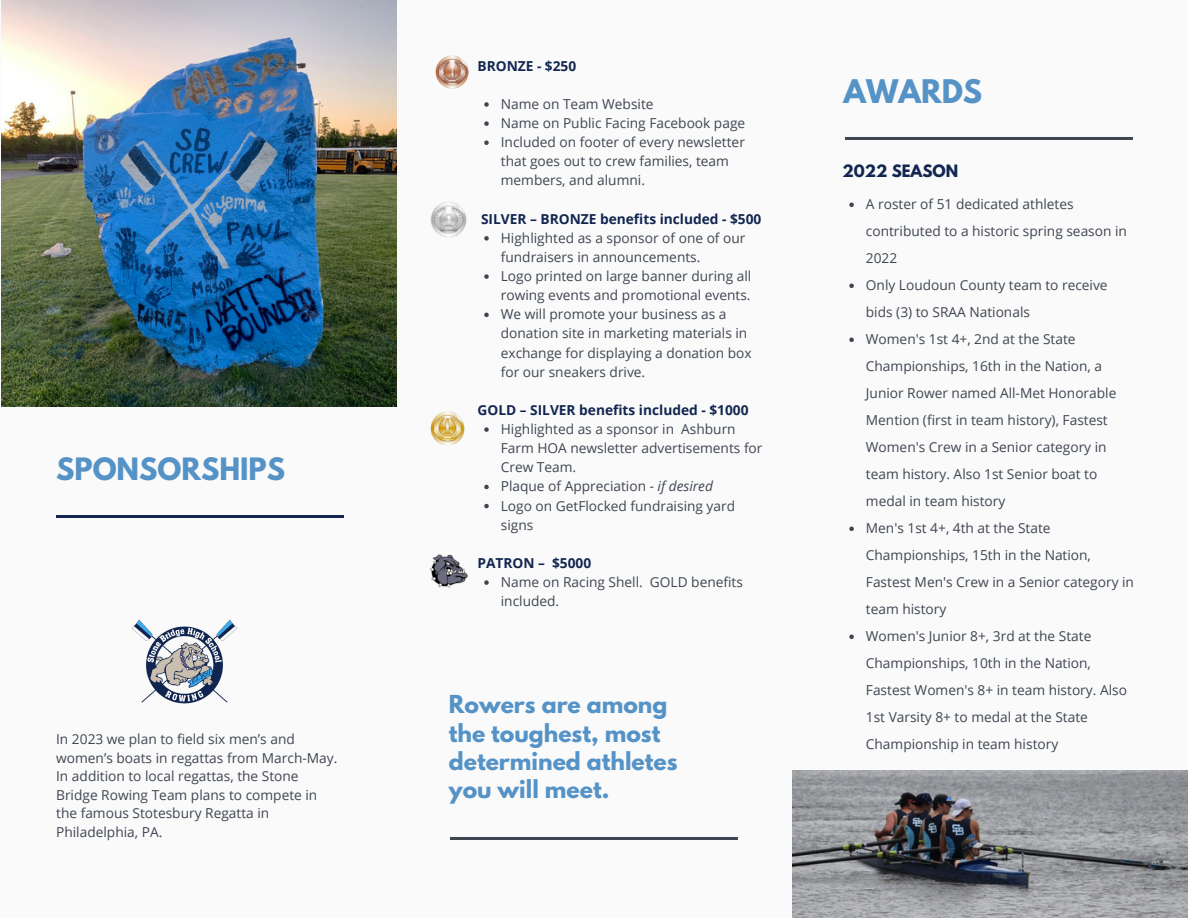
<style>
.page{position:relative;width:1188px;height:918px;background:#fafafa}
.page>*{position:absolute;margin:0;border:0;box-sizing:border-box;transform-origin:0 0}
.t1{font:700 28.8px "League Spartan";color:#5593c7}
.t2{font:700 27.3px "League Spartan";color:#5593c7}
.t3{font:700 21.9px/28.2px "League Spartan";color:#5593c7}
.t4{font:700 15.15px "League Spartan";color:#122650}
.t5{font:13.65px/27px "Open Sans";color:#3f4652}
.t6{font:700 13.65px "Open Sans";color:#122650}
.s1{font-style:italic}
</style>
<div class="page">
<img style="left:1px;top:0;width:395px;height:407px">
<hr style="left:56px;top:515px;width:287px;height:2px;background:#122650">
<hr style="left:450px;top:838px;width:287px;height:2px;background:#3f4652">
<hr style="left:845px;top:137px;width:287px;height:2px;background:#3f4652">
<img style="left:429px;top:554px;width:39px;height:34px">
<img style="left:435px;top:55px;width:34px;height:34px">
<img style="left:430px;top:411px;width:35px;height:34px">
<img style="left:430px;top:202px;width:37px;height:35px">
<img style="left:131px;top:619px;width:107px;height:85px">
<img style="left:792px;top:771px;width:396px;height:147px">
<svg style="left:484px;top:102px;width:5px;height:5px"></svg>
<svg style="left:484px;top:121px;width:5px;height:5px"></svg>
<svg style="left:484px;top:140px;width:5px;height:5px"></svg>
<svg style="left:484px;top:236px;width:5px;height:5px"></svg>
<svg style="left:484px;top:274px;width:5px;height:5px"></svg>
<svg style="left:484px;top:313px;width:5px;height:4px"></svg>
<svg style="left:484px;top:427px;width:5px;height:5px"></svg>
<svg style="left:484px;top:485px;width:5px;height:4px"></svg>
<svg style="left:484px;top:504px;width:5px;height:4px"></svg>
<svg style="left:484px;top:580px;width:5px;height:5px"></svg>
<svg style="left:849px;top:203px;width:5px;height:4px"></svg>
<svg style="left:849px;top:284px;width:5px;height:4px"></svg>
<svg style="left:849px;top:338px;width:5px;height:4px"></svg>
<svg style="left:849px;top:527px;width:5px;height:4px"></svg>
<svg style="left:849px;top:635px;width:5px;height:4px"></svg>
<h2 class="t2" style="left:56px;top:455px;width:230px">SPONSORSHIPS</h2>
<p class="t5" style="left:56px;top:730px;width:283px;line-height:18.6px">In 2023 we plan to field six men’s and women’s boats in regattas from March-May.<br>In addition to local regattas, the Stone Bridge Rowing Team plans to compete in the famous Stotesbury Regatta in Philadelphia, PA.</p>
<p class="t6" style="left:478px;top:56px;width:100px">BRONZE - $250</p>
<p class="t5" style="left:501px;top:90px;width:154px">Name on Team Website</p>
<p class="t5" style="left:501px;top:113px;width:246px;line-height:19.2px">Name on Public Facing Facebook page<br>Included on footer of every newsletter that goes out to crew families, team members, and alumni.</p>
<p class="t6" style="left:481px;top:209px;width:282px">SILVER – BRONZE benefits included - $500</p>
<p class="t5" style="left:501px;top:228px;width:252px;line-height:19.2px">Highlighted as a sponsor of one of our fundraisers in announcements.<br>Logo printed on large banner during all rowing events and promotional events.<br>We will promote your business as a donation site in marketing materials in exchange for displaying a donation box for our sneakers drive.</p>
<p class="t6" style="left:478px;top:400px;width:273px">GOLD – SILVER benefits included - $1000</p>
<p class="t5" style="left:501px;top:419px;width:263px;line-height:19.2px">Highlighted as a sponsor in Ashburn<br>Farm HOA newsletter advertisements for<br>Crew Team.<br>Plaque of Appreciation <span class="s1">- if desired<br></span>Logo on GetFlocked fundraising yard signs</p>
<p class="t6" style="left:478px;top:553px;width:115px">PATRON – $5000</p>
<p class="t5" style="left:501px;top:572px;width:244px;line-height:19.2px">Name on Racing Shell. GOLD benefits included.</p>
<h3 class="t3" style="left:449px;top:693px;width:230px">Rowers are among the toughest, most determined athletes you will meet.</h3>
<h1 class="t1" style="left:844px;top:77px;width:140px">AWARDS</h1>
<p class="t4" style="left:843px;top:163px;width:117px">2022 SEASON</p>
<p class="t5" style="left:866px;top:190px;width:270px">A roster of 51 dedicated athletes contributed to a historic spring season in<br>2022<br>Only Loudoun County team to receive bids (3) to SRAA Nationals<br>Women's 1st 4+, 2nd at the State<br>Championships, 16th in the Nation, a<br>Junior Rower named All-Met Honorable<br>Mention (first in team history), Fastest<br>Women's Crew in a Senior category in team history. Also 1st Senior boat to medal in team history<br>Men's 1st 4+, 4th at the State<br>Championships, 15th in the Nation,<br>Fastest Men's Crew in a Senior category in team history<br>Women's Junior 8+, 3rd at the State<br>Championships, 10th in the Nation,<br>Fastest Women's 8+ in team history. Also<br>1st Varsity 8+ to medal at the State<br>Championship in team history</p>
</div>
